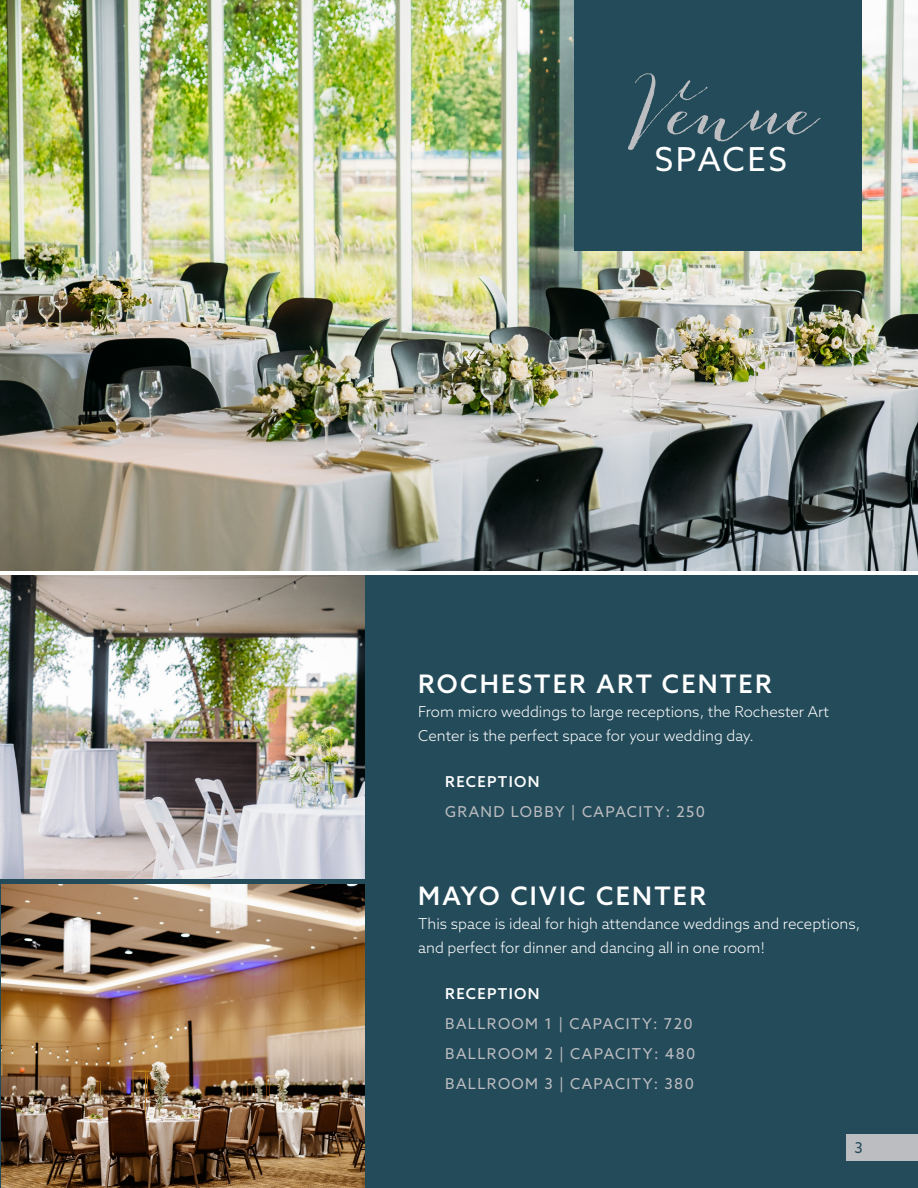
<style>
.page{position:relative;width:918px;height:1188px;background:#fff}
.page>*{position:absolute;margin:0;border:0;box-sizing:border-box;transform-origin:0 0}
.t1{font:63px "Bombshell Pro";color:#bcbdc0}
.Sans_-_Title{font:33px "Azo Sans";letter-spacing:.08em;color:#fff}
.t2{font:500 25.5px "Azo Sans";letter-spacing:.09em;color:#fff}
.t3{font:300 15px/24px "Azo Sans";color:#fff}
.t4{font:15px "Azo Sans";letter-spacing:.09em;color:#bcbdc0}
.t5{font:500 15px "Azo Sans";letter-spacing:.09em;color:#fff}
.t6{font:15px "Azo Sans";color:#244b5a}
</style>
<div class="page">
<img style="left:0;top:0;width:918px;height:570px">
<div style="left:0;top:575px;width:918px;height:613px;background:#244b5a"></div>
<div style="left:574px;top:0;width:288px;height:250px;background:#244b5a"></div>
<img style="left:1px;top:884px;width:363px;height:304px">
<img style="left:0;top:575px;width:364px;height:303px">
<div style="left:846px;top:1134px;width:72px;height:27px;background:#bcbdc0"></div>
<p class="t1" style="left:628px;top:72px;width:191px">Venue</p>
<p class="Sans_-_Title" style="left:655px;top:138px;width:134px">SPACES</p>
<p class="t2" style="left:418px;top:667px;width:355px">ROCHESTER ART CENTER</p>
<p class="t3" style="left:418px;top:699px;width:412px">From micro weddings to large receptions, the Rochester Art<br>Center is the perfect space for your wedding day.</p>
<p class="t5" style="left:445px;top:772px;width:96px">RECEPTION</p>
<p class="t4" style="left:445px;top:802px;width:261px">GRAND LOBBY | CAPACITY: 250</p>
<p class="t2" style="left:418px;top:879px;width:289px">MAYO CIVIC CENTER</p>
<p class="t3" style="left:418px;top:911px;width:444px">This space is ideal for high attendance weddings and receptions, and perfect for dinner and dancing all in one room!</p>
<p class="t5" style="left:445px;top:984px;width:96px">RECEPTION</p>
<p class="t4" style="left:445px;top:1014px;width:249px">BALLROOM 1 | CAPACITY: 720</p>
<p class="t4" style="left:445px;top:1044px;width:252px">BALLROOM 2 | CAPACITY: 480</p>
<p class="t4" style="left:445px;top:1074px;width:250px">BALLROOM 3 | CAPACITY: 380</p>
<p class="t6" style="left:855px;top:1138px;width:10px">3</p>
</div>
